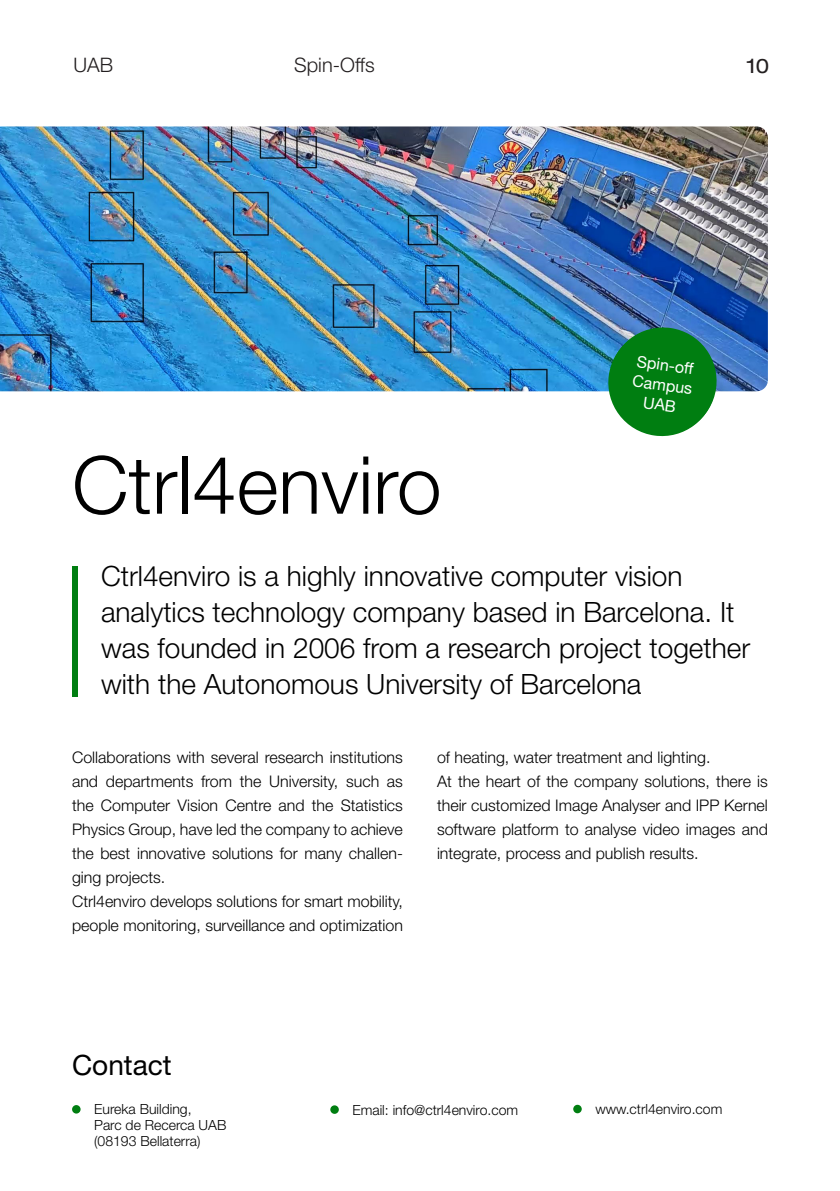
<style>
.page{position:relative;width:840px;height:1191px;background:#fff}
.page>*{position:absolute;margin:0;border:0;box-sizing:border-box;transform-origin:0 0}
.t1{font:300 80px "Helvetica Neue LT Std";color:#000}
.t2{font:300 28px/36px "Helvetica Neue LT Std";color:#000}
.t3{font:28px "Helvetica Neue LT Std";color:#000}
.t4{font:20px "Helvetica Neue";color:#fff}
.t5{font:300 20px "Helvetica Neue LT Std";color:#231f20}
.t6{font:expanded 20px "Helvetica Neue LT Std";color:#231f20}
.t7{font:300 16px/24px "Helvetica Neue LT Std";color:#000;text-align:justify}
.t8{font:16px "Helvetica Neue";color:#fff}
.t9{font:300 14px "Helvetica Neue LT Std";color:#000}
</style>
<div class="page">
<div style="left:72px;top:1105px;width:9px;height:8px;background:#007e11;border-radius:50%"></div>
<div style="left:330px;top:1105px;width:8px;height:8px;background:#007e11;border-radius:50%"></div>
<div style="left:573px;top:1104px;width:8px;height:9px;background:#007e11;border-radius:50%"></div>
<img style="left:0;top:126px;width:767px;height:265px">
<div style="left:72px;top:566px;width:5px;height:130px;background:#007e11"></div>
<svg style="left:604px;top:324px;width:115px;height:113px;background:#2c8f4d"></svg>
<p class="t5" style="left:73px;top:53px;width:41px">UAB</p>
<p class="t5" style="left:294px;top:53px;width:82px">Spin-Offs</p>
<p class="t6" style="left:746px;top:54px;width:24px">10</p>
<p class="t1" style="left:72px;top:436px;width:371px">Ctrl4enviro</p>
<p class="t8" style="left:638px;top:349px;width:65px;rotate:8deg">Spin-off</p>
<p class="t8" style="left:634px;top:369px;width:62px;rotate:8deg">Campus</p>
<p class="t4" style="left:630px;top:352px;width:81px;rotate:8deg">Spin-off</p>
<p class="t4" style="left:635px;top:375px;width:55px;rotate:8deg">video!</p>
<p class="t2" style="left:101px;top:557px;width:650px">Ctrl4enviro is a highly innovative computer vision analytics technology company based in Barcelona. It was founded in 2006 from a research project together with the Autonomous University of Barcelona</p>
<p class="t7" style="left:72px;top:745px;width:332px">Collaborations with several research institutions and departments from the University, such as the Computer Vision Centre and the Statistics Physics Group, have led the company to achieve the best innovative solutions for many challen&shy;ging projects.</p>
<p class="t7" style="left:72px;top:889px;width:332px">Ctrl4enviro develops solutions for smart mobility, people monitoring, surveillance and optimization</p>
<p class="t7" style="left:437px;top:745px;width:275px">of heating, water treatment and lighting.</p>
<p class="t7" style="left:437px;top:769px;width:332px">At the heart of the company solutions, there is their customized Image Analyser and IPP Kernel software platform to analyse video images and integrate, process and publish results.</p>
<p class="t3" style="left:72px;top:1048px;width:101px">Contact</p>
<p class="t9" style="left:94px;top:1100px;width:99px">Eureka Building,</p>
<p class="t9" style="left:94px;top:1116px;width:134px">Parc de Recerca UAB</p>
<p class="t9" style="left:94px;top:1132px;width:108px">(08193 Bellaterra)</p>
<p class="t9" style="left:352px;top:1101px;width:167px">Email: info@ctrl4enviro.com</p>
<p class="t9" style="left:595px;top:1100px;width:128px">www.ctrl4enviro.com</p>
</div>
